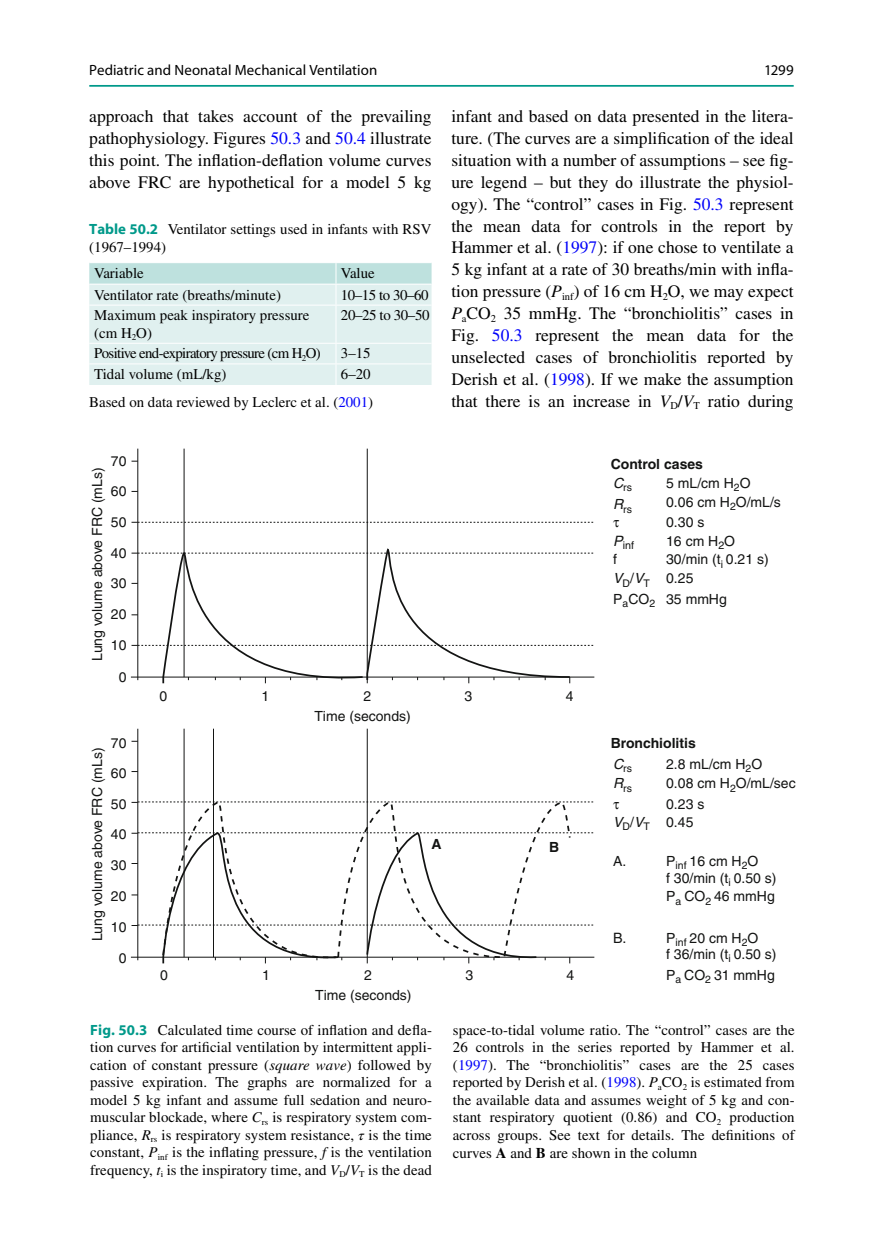
<style>
.page{position:relative;width:883px;height:1260px;background:#fff}
.page>*{position:absolute;margin:0;border:0;box-sizing:border-box;transform-origin:0 0}
.t1{font:17.5px/21.9px "Dknhjp Times";color:#000;text-align:justify}
.t2{font:14.88px/17.5px "Dknhjp Times";color:#000}
.t3{font:14.88px "Ypkqwc Myriad";color:#000}
.t4{font:14.88px "Dknhjp Times";letter-spacing:-.045em;color:#000}
.t5{font:14.35px "Hkjpqw Helvetica";color:#131413}
.t6{font:14px/30.3px "Hkjpqw Helvetica";color:#131413}
.t7{font:700 14px "Klqjpd Helvetica";color:#131413}
.t8{font:italic 14px "Vtmhqy Helvetica";color:#131413}
.t9{font:10.67px "Hkjpqw Helvetica";color:#131413}
.t10{font:10.5px "Hkjpqw Helvetica";color:#131413}
.s1{color:#0000fa}
.s2{font-family:"Xpgypk Times";font-style:italic}
.s3{font-family:"Stpdvj Myriad";font-weight:700;color:#00998a}
.s4{font-family:"Hkjpqw Helvetica";font-style:normal}
.s5{font-family:"Gtqcss STIX General";font-style:italic}
.s6{font-family:"Mwlxdp Times";font-weight:700}
</style>
<div class="page">
<svg style="left:89px;top:263px;width:343px;height:122px;background:#dbeeec"></svg>
<hr style="left:137px;top:449px;width:1px;height:231px;background:#131413">
<hr style="left:131px;top:677px;width:463px;height:1px;background:#131413">
<hr style="left:137px;top:729px;width:1px;height:231px;background:#131413">
<hr style="left:131px;top:957px;width:463px;height:1px;background:#131413">
<hr style="left:184px;top:449px;width:1px;height:228px;background:#131413">
<svg style="left:132px;top:522px;width:462px;height:1px"></svg>
<svg style="left:132px;top:546px;width:462px;height:138px"></svg>
<hr style="left:184px;top:729px;width:1px;height:228px;background:#131413">
<hr style="left:213px;top:729px;width:1px;height:228px;background:#131413">
<hr style="left:367px;top:729px;width:1px;height:228px;background:#131413">
<hr style="left:367px;top:449px;width:1px;height:228px;background:#131413">
<svg style="left:132px;top:800px;width:462px;height:164px"></svg>
<hr style="left:89px;top:85px;width:705px;height:2px;background:#00998a">
<p class="t3" style="left:89px;top:64px;width:290px">Pediatric and Neonatal Mechanical Ventilation</p>
<p class="t3" style="left:764px;top:64px;width:31px">1299</p>
<p class="t1" style="left:89px;top:107px;width:344px">approach that takes account of the prevailing pathophysiology. Figures <span class="s1">50.3</span> and <span class="s1">50.4</span> illustrate this point. The inflation-deflation volume curves above FRC are hypothetical for a model 5 kg</p>
<p class="t1" style="left:451px;top:107px;width:344px">infant and based on data presented in the litera&shy;ture. (The curves are a simplification of the ideal situation with a number of assumptions – see fig&shy;ure legend – but they do illustrate the physiol&shy;ogy). The “control” cases in Fig. <span class="s1">50.3</span> represent the mean data for controls in the report by Hammer et al. ( <span class="s1">1997</span> ): if one chose to ventilate a 5 kg infant at a rate of 30 breaths/min with infla&shy;tion pressure ( <span class="s2">P</span><sub>inf</sub> ) of 16 cm H <sub>2</sub> O, we may expect <span class="s2">P</span><sub>a</sub> CO <sub>2</sub> 35 mmHg. The “bronchiolitis” cases in Fig. <span class="s1">50.3</span> represent the mean data for the unselected cases of bronchiolitis reported by Derish et al. ( <span class="s1">1998</span> ). If we make the assumption that there is an increase in <span class="s2">V</span><sub>D</sub> / <span class="s2">V</span><sub>T</sub> ratio during</p>
<p class="t2" style="left:89px;top:222px;width:344px"><span class="s3">Table 50.2</span> Ventilator settings used in infants with RSV (1967–1994)</p>
<p class="t2" style="left:94px;top:266px;width:51px">Variable</p>
<p class="t2" style="left:341px;top:266px;width:35px">Value</p>
<p class="t2" style="left:94px;top:287px;width:188px">Ventilator rate (breaths/minute)</p>
<p class="t2" style="left:341px;top:287px;width:89px">10–15 to 30–60</p>
<p class="t2" style="left:94px;top:308px;width:217px">Maximum peak inspiratory pressure (cm H <sub>2</sub> O)</p>
<p class="t2" style="left:341px;top:308px;width:90px">20–25 to 30–50</p>
<p class="t4" style="left:94px;top:348px;width:228px">Positive end-expiratory pressure (cm H <sub>2</sub> O)</p>
<p class="t2" style="left:341px;top:346px;width:31px">3–15</p>
<p class="t2" style="left:94px;top:367px;width:134px">Tidal volume (mL/kg)</p>
<p class="t2" style="left:89px;top:362px;width:285px;line-height:27.7px;text-align:right">6–20<br>Based on data reviewed by Leclerc et al. ( <span class="s1">2001</span> )</p>
<p class="t6" style="left:111px;top:447px;width:17px">70<br>60</p>
<p class="t6" style="left:111px;top:508px;width:17px">50</p>
<p class="t6" style="left:111px;top:539px;width:17px">40<br>30</p>
<p class="t6" style="left:111px;top:600px;width:17px">20<br>10</p>
<p class="t6" style="left:119px;top:663px;width:9px">0</p>
<p class="t6" style="left:84px;top:661px;width:195px;rotate:-90deg">Lung volume above FRC (mLs)</p>
<p class="t6" style="left:111px;top:729px;width:17px">70<br>60</p>
<p class="t6" style="left:111px;top:790px;width:17px">50</p>
<p class="t6" style="left:111px;top:821px;width:17px">40<br>30</p>
<p class="t6" style="left:111px;top:882px;width:17px">20<br>10</p>
<p class="t6" style="left:119px;top:945px;width:9px">0</p>
<p class="t6" style="left:84px;top:941px;width:195px;rotate:-90deg">Lung volume above FRC (mLs)</p>
<p class="t6" style="left:159px;top:682px;width:9px">0</p>
<p class="t6" style="left:262px;top:682px;width:9px">1</p>
<p class="t6" style="left:314px;top:687px;width:98px;line-height:20.5px;text-indent:49px">2<br>Time (seconds)</p>
<p class="t6" style="left:465px;top:682px;width:9px">3</p>
<p class="t6" style="left:566px;top:682px;width:9px">4</p>
<p class="t7" style="left:432px;top:839px;width:12px">A</p>
<p class="t7" style="left:549px;top:842px;width:12px">B</p>
<p class="t6" style="left:160px;top:961px;width:9px">0</p>
<p class="t6" style="left:262px;top:961px;width:9px">1</p>
<p class="t6" style="left:315px;top:966px;width:98px;line-height:20.5px;text-indent:49px">2<br>Time (seconds)</p>
<p class="t6" style="left:465px;top:961px;width:9px">3</p>
<p class="t6" style="left:567px;top:961px;width:9px">4</p>
<p class="t7" style="left:611px;top:459px;width:94px">Control cases</p>
<p class="t10" style="left:613px;top:484px;width:20px"><sup>C</sup>rs</p>
<p class="t6" style="left:666px;top:475px;width:116px;line-height:19.1px">5 mL/cm H<sub>2</sub>O<br>0.06 cm H<sub>2</sub>O/mL/s</p>
<p class="t6" style="left:666px;top:527px;width:70px">16 cm H<sub>2</sub>O</p>
<p class="t10" style="left:613px;top:505px;width:20px"><sup>R</sup>rs</p>
<p class="t6" style="left:666px;top:508px;width:40px">0.30 s</p>
<p class="t9" style="left:613px;top:542px;width:22px"><sup>P</sup>inf</p>
<p class="t6" style="left:613px;top:546px;width:5px">f</p>
<p class="t8" style="left:613px;top:573px;width:38px">V<sub>D</sub><span class="s4">/</span>V<sub>T</sub></p>
<p class="t6" style="left:613px;top:585px;width:44px">P<sub>a</sub>CO<sub>2</sub></p>
<p class="t6" style="left:666px;top:546px;width:104px">30/min (t<sub>i</sub> 0.21 s)</p>
<p class="t6" style="left:666px;top:569px;width:62px;line-height:20.7px">0.25<br>35 mmHg</p>
<p class="t7" style="left:611px;top:737px;width:87px">Bronchiolitis</p>
<p class="t10" style="left:613px;top:765px;width:20px"><sup>C</sup>rs</p>
<p class="t10" style="left:613px;top:784px;width:20px"><sup>R</sup>rs</p>
<p class="t8" style="left:613px;top:817px;width:38px">V<sub>D</sub><span class="s4">/</span>V<sub>T</sub></p>
<p class="t6" style="left:613px;top:847px;width:15px">A.</p>
<p class="t5" style="left:613px;top:932px;width:15px">B.</p>
<p class="t6" style="left:666px;top:755px;width:131px;line-height:19.4px">2.8 mL/cm H<sub>2</sub>O<br>0.08 cm H<sub>2</sub>O/mL/sec</p>
<p class="t6" style="left:666px;top:808px;width:29px">0.45</p>
<p class="t6" style="left:666px;top:790px;width:40px">0.23 s</p>
<p class="t6" style="left:666px;top:847px;width:94px">P<sub>inf</sub> 16 cm H<sub>2</sub>O</p>
<p class="t6" style="left:666px;top:864px;width:112px">f 30/min (t<sub>i</sub> 0.50 s)</p>
<p class="t6" style="left:666px;top:882px;width:110px">P<sub>a</sub> CO<sub>2</sub> 46 mmHg</p>
<p class="t6" style="left:666px;top:924px;width:94px">P<sub>inf</sub> 20 cm H<sub>2</sub>O</p>
<p class="t6" style="left:666px;top:940px;width:112px">f 36/min (t<sub>i</sub> 0.50 s)</p>
<p class="t6" style="left:666px;top:961px;width:110px">P<sub>a</sub> CO<sub>2</sub> 31 mmHg</p>
<p class="t2" style="left:90px;top:1023px;width:343px;text-align:justify"><span class="s3">Fig. 50.3</span> Calculated time course of inflation and defla&shy;tion curves for artificial ventilation by intermittent appli&shy;cation of constant pressure ( <span class="s2">square wave</span> ) followed by passive expiration. The graphs are normalized for a model 5 kg infant and assume full sedation and neuro&shy;muscular blockade, where <span class="s2">C</span><sub>rs</sub> is respiratory system com&shy;pliance, <span class="s2">R</span><sub>rs</sub> is respiratory system resistance, <span class="s5">τ</span> is the time constant, <span class="s2">P</span><sub>inf</sub> is the inflating pressure, <span class="s2">f</span> is the ventilation frequency, <span class="s2">t</span><sub>i</sub> is the inspiratory time, and <span class="s2">V</span><sub>D</sub> / <span class="s2">V</span><sub>T</sub> is the dead</p>
<p class="t2" style="left:453px;top:1023px;width:343px;text-align:justify">space-to-tidal volume ratio. The “control” cases are the 26 controls in the series reported by Hammer et al. ( <span class="s1">1997</span> ). The “bronchiolitis” cases are the 25 cases reported by Derish et al. ( <span class="s1">1998</span> ). <span class="s2">P</span><sub>a</sub> CO <sub>2</sub> is estimated from the available data and assumes weight of 5 kg and con&shy;stant respiratory quotient (0.86) and CO <sub>2</sub> production across groups. See text for details. The definitions of curves <span class="s6">A</span> and <span class="s6">B</span> are shown in the column</p>
</div>
